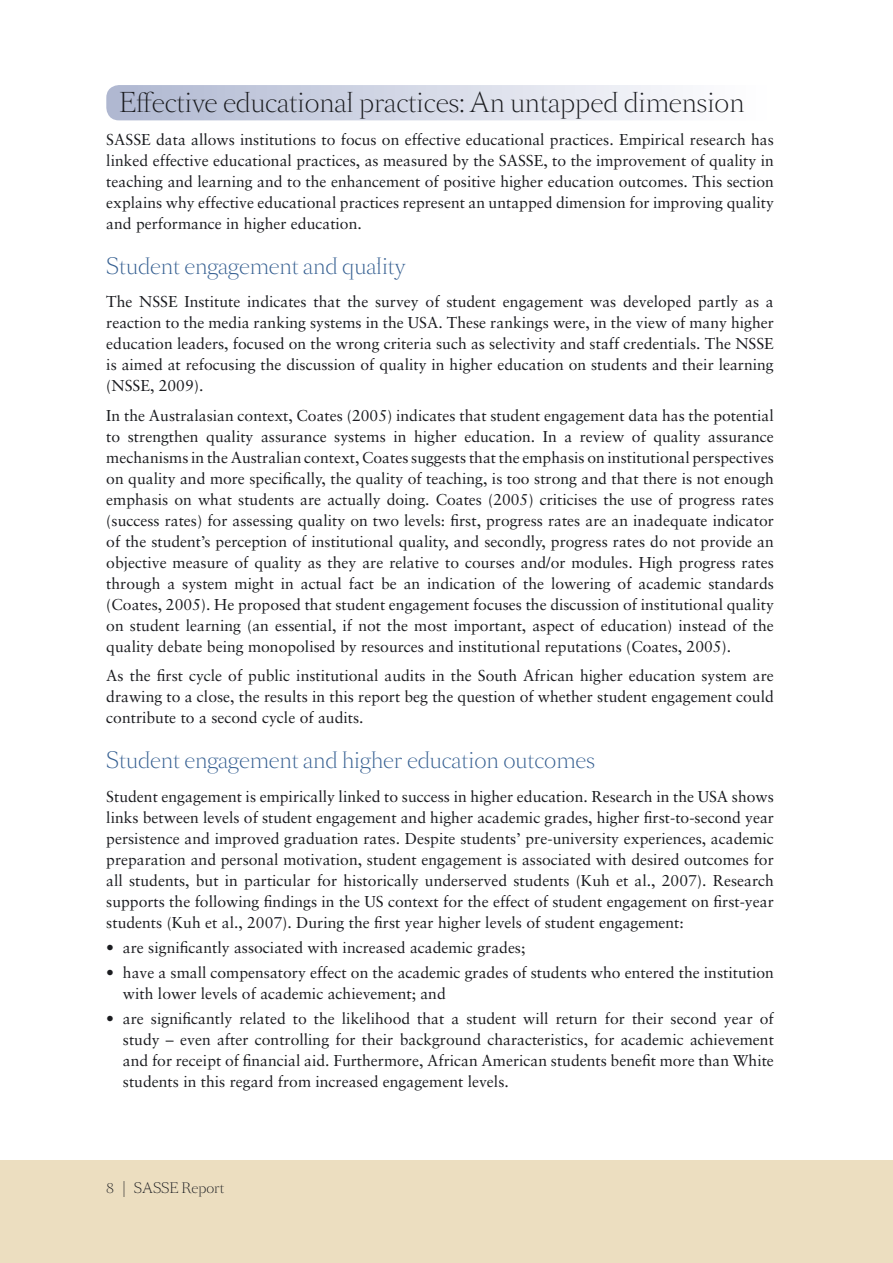
<style>
.page{position:relative;width:893px;height:1263px;background:#fff}
.page>*{position:absolute;margin:0;border:0;box-sizing:border-box;transform-origin:0 0}
.t1{font:300 25.5px "Sang Bleu BP";color:#1b1c20}
.t2{font:300 21px "Sang Bleu BP";color:#355f91}
.t3{font:15.75px/21px "Sabon";color:#1b1c20;text-align:justify}
.t4{font:300 13.5px "Sang Bleu BP";color:#1b1c20}
.s1{font-size:20.25px}
</style>
<div class="page">
<div style="left:0;top:1160px;width:893px;height:103px;background:#ecdec0"></div>
<svg style="left:106px;top:85px;width:569px;height:35px;background:#d2d6e5"></svg>
<h1 class="t1" style="left:119px;top:84px;width:627px">Effective educational practices: An untapped dimension</h1>
<p class="t3" style="left:106px;top:129px;width:669px">SASSE data allows institutions to focus on effective educational practices. Empirical research has linked effective educational practices, as measured by the SASSE, to the improvement of quality in teaching and learning and to the enhancement of positive higher education outcomes. This section explains why effective educational practices represent an untapped dimension for improving quality and performance in higher education.</p>
<h2 class="t2" style="left:106px;top:251px;width:301px">Student engagement and quality</h2>
<p class="t3" style="left:106px;top:291px;width:669px">The NSSE Institute indicates that the survey of student engagement was developed partly as a reaction to the media ranking systems in the USA. These rankings were, in the view of many higher education leaders, focused on the wrong criteria such as selectivity and staff credentials. The NSSE is aimed at refocusing the discussion of quality in higher education on students and their learning (NSSE, 2009).</p>
<p class="t3" style="left:106px;top:405px;width:669px">In the Australasian context, Coates (2005) indicates that student engagement data has the potential to strengthen quality assurance systems in higher education. In a review of quality assurance mechanisms in the Australian context, Coates suggests that the emphasis on institutional perspectives on quality and more specifically, the quality of teaching, is too strong and that there is not enough emphasis on what students are actually doing. Coates (2005) criticises the use of progress rates (success rates) for assessing quality on two levels: first, progress rates are an inadequate indicator of the student’s perception of institutional quality, and secondly, progress rates do not provide an objective measure of quality as they are relative to courses and/or modules. High progress rates through a system might in actual fact be an indication of the lowering of academic standards (Coates, 2005). He proposed that student engagement focuses the discussion of institutional quality on student learning (an essential, if not the most important, aspect of education) instead of the quality debate being monopolised by resources and institutional reputations (Coates, 2005).</p>
<p class="t3" style="left:106px;top:665px;width:669px">As the first cycle of public institutional audits in the South African higher education system are drawing to a close, the results in this report beg the question of whether student engagement could contribute to a second cycle of audits.</p>
<h2 class="t2" style="left:106px;top:745px;width:490px">Student engagement and higher education outcomes</h2>
<p class="t3" style="left:106px;top:785px;width:669px">Student engagement is empirically linked to success in higher education. Research in the USA shows links between levels of student engagement and higher academic grades, higher first-to-second year persistence and improved graduation rates. Despite students’ pre-university experiences, academic preparation and personal motivation, student engagement is associated with desired outcomes for all students, but in particular for historically underserved students (Kuh et al., 2007). Research supports the following findings in the US context for the effect of student engagement on first-year students (Kuh et al., 2007). During the first year higher levels of student engagement:</p>
<p class="t3" style="left:106px;top:937px;width:421px">• are significantly associated with increased academic grades;</p>
<p class="t3" style="left:123px;top:962px;width:652px;text-indent:-17px">• have a small compensatory effect on the academic grades of students who entered the institution with lower levels of academic achievement; and</p>
<p class="t3" style="left:123px;top:1008px;width:652px;text-indent:-17px">• are significantly related to the likelihood that a student will return for their second year of study – even after controlling for their background characteristics, for academic achievement and for receipt of financial aid. Furthermore, African American students benefit more than White students in this regard from increased engagement levels.</p>
<p class="t4" style="left:106px;top:1178px;width:119px">8 <span class="s1">|</span> SASSE Report</p>
</div>
